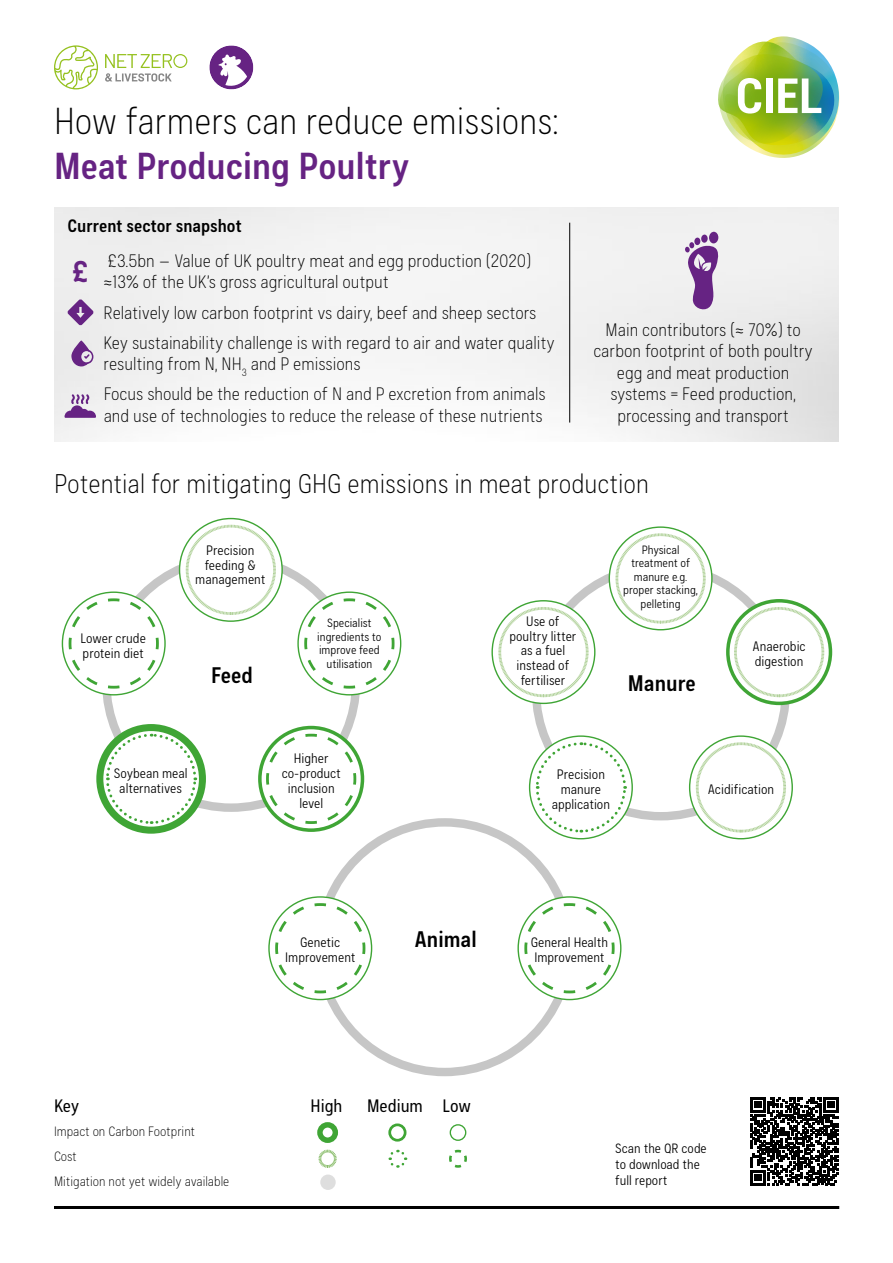
<style>
.page{position:relative;width:893px;height:1263px;background:#fff}
.page>*{position:absolute;margin:0;border:0;box-sizing:border-box;transform-origin:0 0}
.t1{font:300 37.5px "Couplet CF";color:#000}
.t2{font:700 37.5px "Couplet CF";color:#662383}
.t3{font:700 30px "Couplet CF";color:#662383}
.t4{font:300 27px "Couplet CF";color:#000}
.t5{font:700 22.5px "Couplet CF";color:#000}
.t6{font:300 18px/21.6px "Couplet CF";color:#000}
.t7{font:700 18px "Couplet CF";color:#000}
.t8{font:500 18px "Couplet CF";color:#000}
.t9{font:13.65px/14.9px "Couplet CF";color:#000;text-align:center}
.t10{font:300 13.5px/24.8px "Couplet CF";color:#000}
.t11{font:13.5px/16.2px "Couplet CF";color:#000}
.t12{font:12px/13.5px "Couplet CF";color:#000;text-align:center}
</style>
<div class="page">
<img style="left:54px;top:207px;width:785px;height:235px">
<svg style="left:609px;top:527px;width:103px;height:103px"></svg>
<svg style="left:615px;top:533px;width:91px;height:91px"></svg>
<svg style="left:492px;top:601px;width:103px;height:102px"></svg>
<svg style="left:498px;top:606px;width:91px;height:92px"></svg>
<svg style="left:530px;top:736px;width:102px;height:103px"></svg>
<svg style="left:534px;top:741px;width:93px;height:93px"></svg>
<svg style="left:690px;top:736px;width:102px;height:103px"></svg>
<svg style="left:695px;top:742px;width:92px;height:91px"></svg>
<svg style="left:728px;top:601px;width:102px;height:102px"></svg>
<div style="left:726px;top:599px;width:106px;height:106px;border:4px solid #3fa535;border-radius:50%"></div>
<svg style="left:733px;top:606px;width:92px;height:92px"></svg>
<div style="left:317px;top:1122px;width:21px;height:21px;border:5px solid #3fa535;border-radius:50%"></div>
<div style="left:388px;top:1123px;width:18px;height:18px;border:3px solid #3fa535;border-radius:50%"></div>
<div style="left:450px;top:1124px;width:16px;height:17px;border:1px solid #3fa535;border-radius:50%"></div>
<div style="left:320px;top:1174px;width:16px;height:16px;background:#dedede;border-radius:50%"></div>
<svg style="left:318px;top:1149px;width:19px;height:19px"></svg>
<svg style="left:388px;top:1149px;width:20px;height:19px"></svg>
<svg style="left:449px;top:1149px;width:18px;height:19px"></svg>
<hr style="left:54px;top:1206px;width:785px;height:3px;background:#000">
<svg style="left:209px;top:45px;width:44px;height:44px"></svg>
<svg style="left:105px;top:54px;width:82px;height:28px"></svg>
<svg style="left:54px;top:45px;width:44px;height:44px"></svg>
<svg style="left:751px;top:1097px;width:87px;height:88px"></svg>
<hr style="left:569px;top:223px;width:1px;height:200px;background:#000">
<svg style="left:180px;top:518px;width:102px;height:103px"></svg>
<svg style="left:185px;top:524px;width:91px;height:91px"></svg>
<svg style="left:62px;top:592px;width:103px;height:103px"></svg>
<svg style="left:67px;top:597px;width:93px;height:93px"></svg>
<div style="left:96px;top:724px;width:110px;height:110px;border:7px solid #3fa535;border-radius:50%"></div>
<svg style="left:105px;top:732px;width:93px;height:93px"></svg>
<svg style="left:260px;top:727px;width:102px;height:103px"></svg>
<div style="left:258px;top:726px;width:106px;height:106px;border:4px solid #3fa535;border-radius:50%"></div>
<svg style="left:265px;top:732px;width:93px;height:93px"></svg>
<svg style="left:298px;top:592px;width:103px;height:103px"></svg>
<svg style="left:303px;top:597px;width:93px;height:93px"></svg>
<svg style="left:269px;top:897px;width:103px;height:102px"></svg>
<svg style="left:274px;top:902px;width:93px;height:93px"></svg>
<svg style="left:518px;top:897px;width:103px;height:102px"></svg>
<svg style="left:523px;top:902px;width:93px;height:93px"></svg>
<svg style="left:65px;top:394px;width:31px;height:24px"></svg>
<div style="left:709px;top:232px;width:9px;height:12px;background:#662383;border-radius:50%"></div>
<div style="left:701px;top:234px;width:7px;height:9px;background:#662383;border-radius:50%"></div>
<div style="left:694px;top:237px;width:6px;height:8px;background:#662383;border-radius:50%"></div>
<svg style="left:685px;top:242px;width:34px;height:70px"></svg>
<svg style="left:67px;top:299px;width:27px;height:26px"></svg>
<img style="left:718px;top:36px;width:122px;height:122px">
<svg style="left:71px;top:341px;width:22px;height:25px"></svg>
<h1 class="t1" style="left:54px;top:100px;width:506px">How farmers can reduce emissions:</h1>
<h1 class="t2" style="left:54px;top:145px;width:357px">Meat Producing Poultry</h1>
<p class="t7" style="left:68px;top:215px;width:176px">Current sector snapshot</p>
<h2 class="t3" style="left:72px;top:254px;width:18px">£</h2>
<p class="t6" style="left:104px;top:250px;width:429px">£3.5bn – Value of UK poultry meat and egg production (2020) ≈13% of the UK’s gross agricultural output</p>
<p class="t6" style="left:104px;top:298px;width:453px;line-height:30.2px">Relatively low carbon footprint vs dairy, beef and sheep sectors<br>Key sustainability challenge is with regard to air and water quality</p>
<p class="t6" style="left:104px;top:349px;width:443px;line-height:30.2px">resulting from N, NH<sub>3</sub> and P emissions<br>Focus should be the reduction of N and P excretion from animals</p>
<p class="t6" style="left:104px;top:405px;width:440px">and use of technologies to reduce the release of these nutrients</p>
<p class="t6" style="left:593px;top:319px;width:221px;text-align:center">Main contributors (≈ 70%) to carbon footprint of both poultry egg and meat production systems = Feed production, processing and transport</p>
<h3 class="t4" style="left:54px;top:468px;width:597px">Potential for mitigating GHG emissions in meat production</h3>
<p class="t9" style="left:80px;top:631px;width:67px;text-align:left">Lower crude protein diet</p>
<p class="t9" style="left:195px;top:543px;width:72px">Precision feeding &amp; management</p>
<p class="t5" style="left:211px;top:662px;width:43px">Feed</p>
<p class="t12" style="left:317px;top:617px;width:66px">Specialist ingredients to improve feed utilisation</p>
<p class="t9" style="left:114px;top:766px;width:75px">Soybean meal alternatives</p>
<p class="t9" style="left:282px;top:752px;width:61px">Higher co-product inclusion level</p>
<p class="t9" style="left:509px;top:614px;width:68px">Use of poultry litter as a fuel instead of fertiliser</p>
<p class="t12" style="left:623px;top:543px;width:76px">Physical treatment of manure e.g. proper stacking, pelleting</p>
<p class="t5" style="left:628px;top:670px;width:69px">Manure</p>
<p class="t9" style="left:752px;top:640px;width:55px;text-align:left">Anaerobic digestion</p>
<p class="t9" style="left:552px;top:768px;width:60px">Precision manure application</p>
<p class="t9" style="left:708px;top:782px;width:68px">Acidification</p>
<p class="t9" style="left:300px;top:936px;width:42px">Genetic</p>
<p class="t5" style="left:414px;top:926px;width:64px">Animal</p>
<p class="t9" style="left:285px;top:951px;width:72px">Improvement</p>
<p class="t9" style="left:531px;top:936px;width:79px;text-align:left">General Health<br>Improvement</p>
<p class="t8" style="left:54px;top:1095px;width:27px">Key</p>
<p class="t8" style="left:310px;top:1095px;width:33px">High</p>
<p class="t8" style="left:367px;top:1095px;width:106px">Medium Low</p>
<p class="t10" style="left:54px;top:1120px;width:177px">Impact on Carbon Footprint<br>Cost<br>Mitigation not yet widely available</p>
<p class="t11" style="left:615px;top:1140px;width:93px">Scan the QR code to download the full report</p>
</div>
